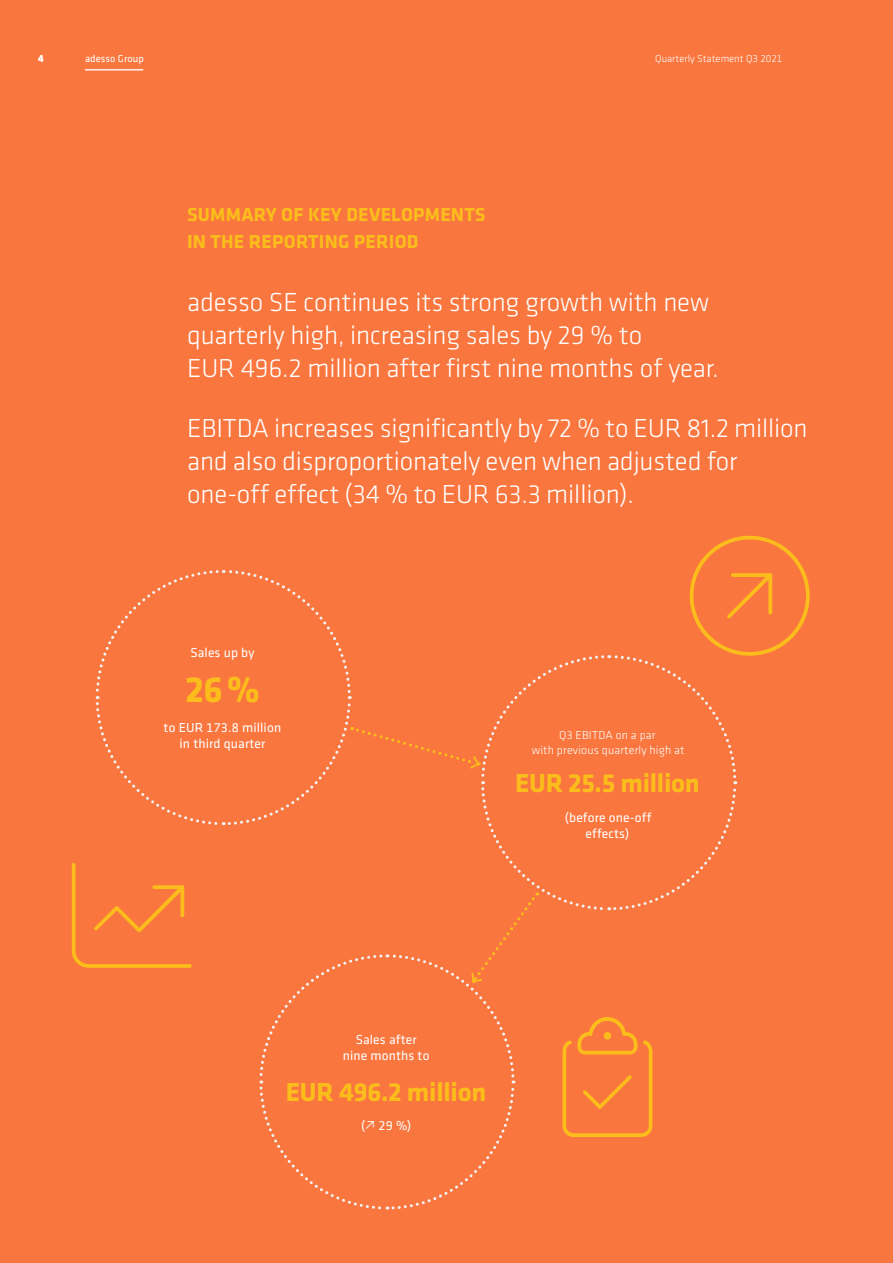
<style>
.page{position:relative;width:893px;height:1263px;background:#f9763e}
.page>*{position:absolute;margin:0;border:0;box-sizing:border-box;transform-origin:0 0}
.t1{font:100 120px "Font Awesome 6 Pro";color:#fbbd1b}
.t2{font:700 37.5px "Klavika";color:#fbbd1b}
.t3{font:300 27px/33px "Klavika";letter-spacing:-.005em;color:#fff}
.t4{font:700 27px "Klavika";letter-spacing:-.01em;color:#fbbd1b}
.t5{font:700 19.5px/27px "Klavika";letter-spacing:.01em;color:#fbbd1b}
.t6{font:13.5px/16.5px "Klavika";letter-spacing:.01em;color:#fff;text-align:center}
.t7{font:300 12px/15px "Klavika";letter-spacing:.01em;color:#fff;text-align:center}
.t8{font:300 10.5px "Klavika";color:#fff}
.t9{font:10.5px "Klavika";letter-spacing:.005em;color:#fff}
.t10{font:500 10.5px "Klavika";color:#fff}
</style>
<div class="page">
<hr style="left:85px;top:69px;width:58px;height:1px;background:#fff">
<svg style="left:95px;top:570px;width:643px;height:640px"></svg>
<p class="t10" style="left:38px;top:53px;width:7px">4</p>
<p class="t9" style="left:85px;top:53px;width:60px">adesso Group</p>
<p class="t8" style="left:655px;top:53px;width:129px">Quarterly Statement Q3 2021</p>
<p class="t5" style="left:187px;top:201px;width:300px">SUMMARY OF KEY DEVELOPMENTS<br>IN THE REPORTING PERIOD</p>
<p class="t3" style="left:187px;top:286px;width:533px">adesso SE continues its strong growth with new quarterly high, increasing sales by 29 % to<br>EUR 496.2 million after first nine months of year.</p>
<p class="t3" style="left:187px;top:412px;width:622px">EBITDA increases significantly by 72 % to EUR 81.2 million and also disproportionately even when adjusted for one-off effect (34 % to EUR 63.3 million).</p>
<p class="t6" style="left:190px;top:644px;width:66px">Sales up by</p>
<h2 class="t2" style="left:185px;top:669px;width:76px">26%</h2>
<p class="t6" style="left:164px;top:719px;width:119px">to EUR 173.8 million in third quarter</p>
<p class="t7" style="left:532px;top:728px;width:154px">Q3 EBITDA on a par<br>with previous quarterly high at</p>
<p class="t4" style="left:515px;top:769px;width:186px">EUR 25.5 million</p>
<p class="t6" style="left:565px;top:809px;width:88px">(before one-off effects)</p>
<p class="t6" style="left:343px;top:1031px;width:88px">Sales after nine months to</p>
<p class="t4" style="left:286px;top:1077px;width:202px">EUR 496.2 million</p>
<p class="t6" style="left:361px;top:1118px;width:52px">(• 29 %)</p>
<h1 class="t1" style="left:562px;top:1017px;width:91px">●</h1>
</div>
